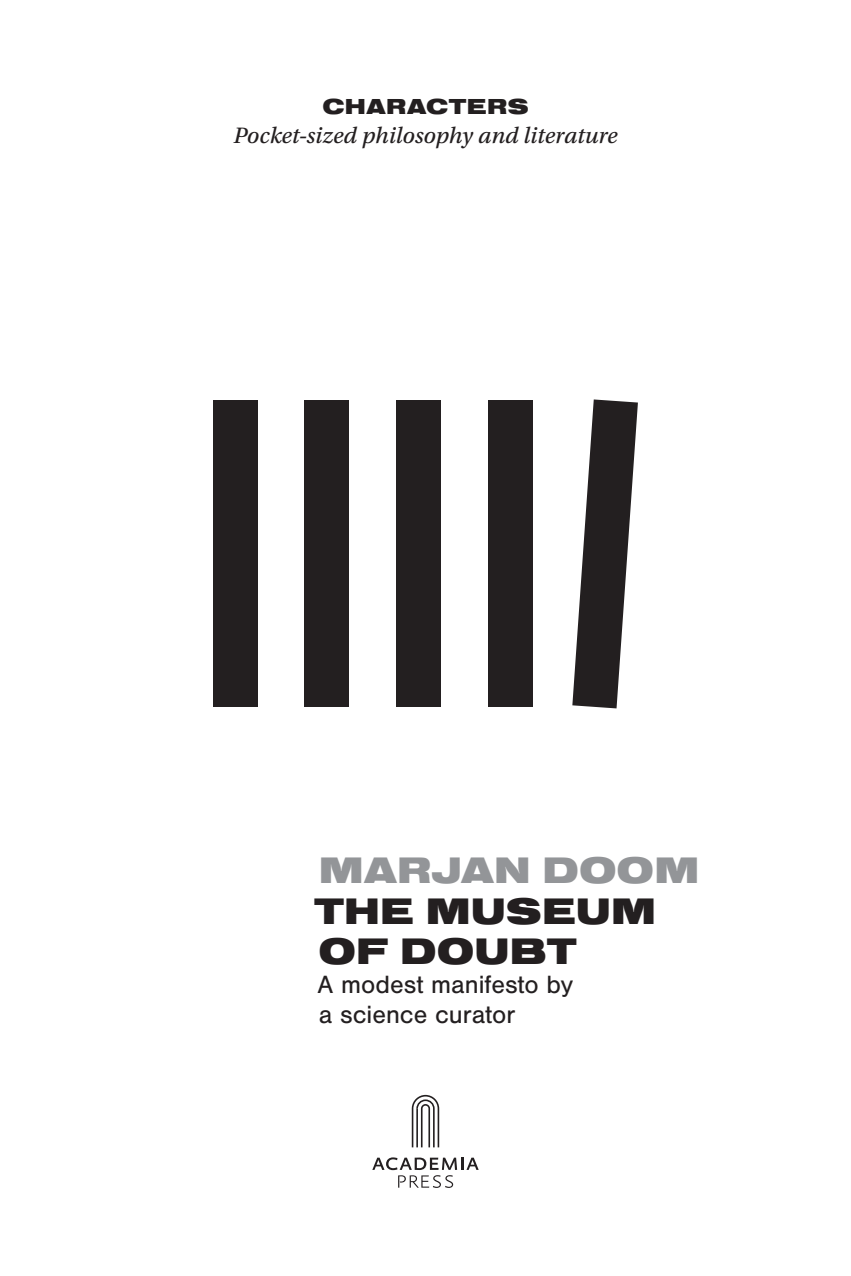
<style>
.page{position:relative;width:851px;height:1276px;background:#fff}
.page>*{position:absolute;margin:0;border:0;box-sizing:border-box;transform-origin:0 0}
.t1{font:900 38.25px/40.5px "Nimbus San Ext";letter-spacing:.005em;color:#231f20}
.t2{font:900 38.25px "Nimbus San Ext";color:#939598}
.t3{font:26px/29.2px "Nimbus San";color:#231f20}
.t4{font:23.5px "Utopia Std Capt It";color:#231f20}
.t5{font:900 22.5px "Nimbus San Ext";letter-spacing:.02em;color:#231f20}
</style>
<div class="page">
<svg style="left:372px;top:1157px;width:106px;height:31px"></svg>
<svg style="left:411px;top:1095px;width:28px;height:52px"></svg>
<div style="left:213px;top:401px;width:44px;height:306px;background:#231f20"></div>
<div style="left:305px;top:401px;width:44px;height:306px;background:#231f20"></div>
<div style="left:488px;top:401px;width:44px;height:306px;background:#231f20"></div>
<div style="left:396px;top:401px;width:44px;height:306px;background:#231f20"></div>
<svg style="left:572px;top:399px;width:65px;height:309px"></svg>
<p class="t5" style="left:322px;top:94px;width:208px">CHARACTERS</p>
<p class="t4" style="left:233px;top:122px;width:385px">Pocket-sized philosophy and literature</p>
<h1 class="t2" style="left:319px;top:849px;width:382px">MARJAN DOOM</h1>
<h1 class="t1" style="left:314px;top:891px;width:343px">THE MUSEUM<br>OF DOUBT</h1>
<p class="t3" style="left:317px;top:970px;width:257px">A modest manifesto by a science curator</p>
</div>
